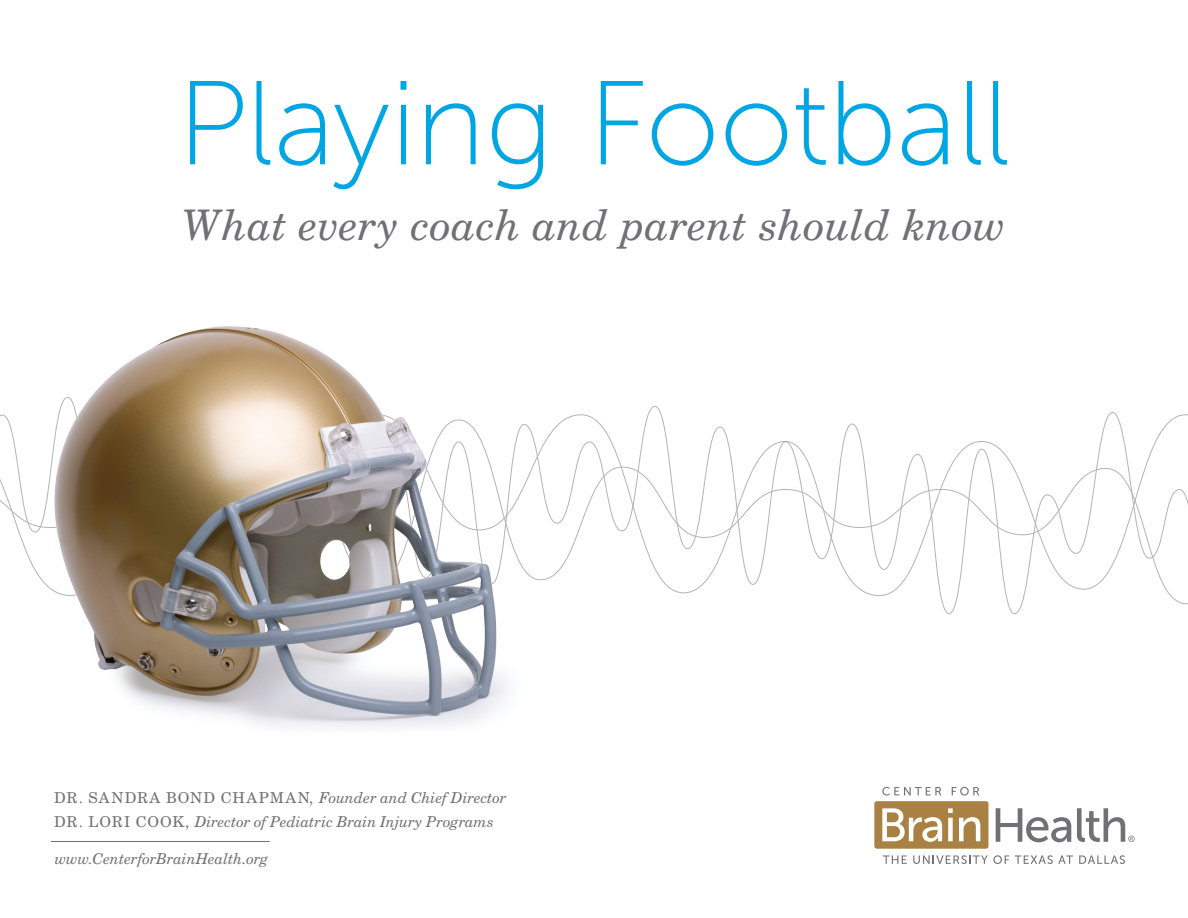
<style>
.page{position:relative;width:1188px;height:918px;background:#fff}
.page>*{position:absolute;margin:0;border:0;box-sizing:border-box;transform-origin:0 0}
.t1{font:118.95px "Museo Sans 100";letter-spacing:-.005em;color:#00a5e3}
.t2{font:italic 42.15px "New Century Schlbk LT Std";color:#717074}
.t3{font:italic 15px/24px "New Century Schlbk LT Std";letter-spacing:-.01em;color:#717074}
.s1{font-style:normal}
</style>
<div class="page">
<svg style="left:634px;top:405px;width:118px;height:183px"></svg>
<svg style="left:752px;top:412px;width:436px;height:203px"></svg>
<img style="left:0;top:326px;width:634px;height:401px">
<div style="left:874px;top:801px;width:114px;height:48px;background:#a98243;border-radius:3px"></div>
<svg style="left:883px;top:855px;width:24px;height:9px"></svg>
<svg style="left:913px;top:855px;width:96px;height:9px"></svg>
<svg style="left:1015px;top:855px;width:58px;height:9px"></svg>
<svg style="left:1079px;top:855px;width:46px;height:9px"></svg>
<svg style="left:882px;top:787px;width:59px;height:9px"></svg>
<svg style="left:952px;top:787px;width:27px;height:9px"></svg>
<svg style="left:996px;top:808px;width:75px;height:34px"></svg>
<svg style="left:882px;top:808px;width:60px;height:34px"></svg>
<svg style="left:948px;top:808px;width:5px;height:33px"></svg>
<svg style="left:959px;top:817px;width:21px;height:24px"></svg>
<svg style="left:1077px;top:808px;width:58px;height:34px"></svg>
<hr style="left:51px;top:841px;width:219px;height:1px;background:#717074">
<h1 class="t1" style="left:177px;top:60px;width:835px">Playing Football</h1>
<h2 class="t2" style="left:182px;top:200px;width:826px">What every coach and parent should know</h2>
<p class="t3" style="left:54px;top:785px;width:454px"><span class="s1">DR. SANDRA BOND CHAPMAN,</span> Founder and Chief Director<br><span class="s1">DR. LORI COOK,</span> Director of Pediatric Brain Injury Programs</p>
<p class="t3" style="left:55px;top:847px;width:215px">www.CenterforBrainHealth.org</p>
</div>
